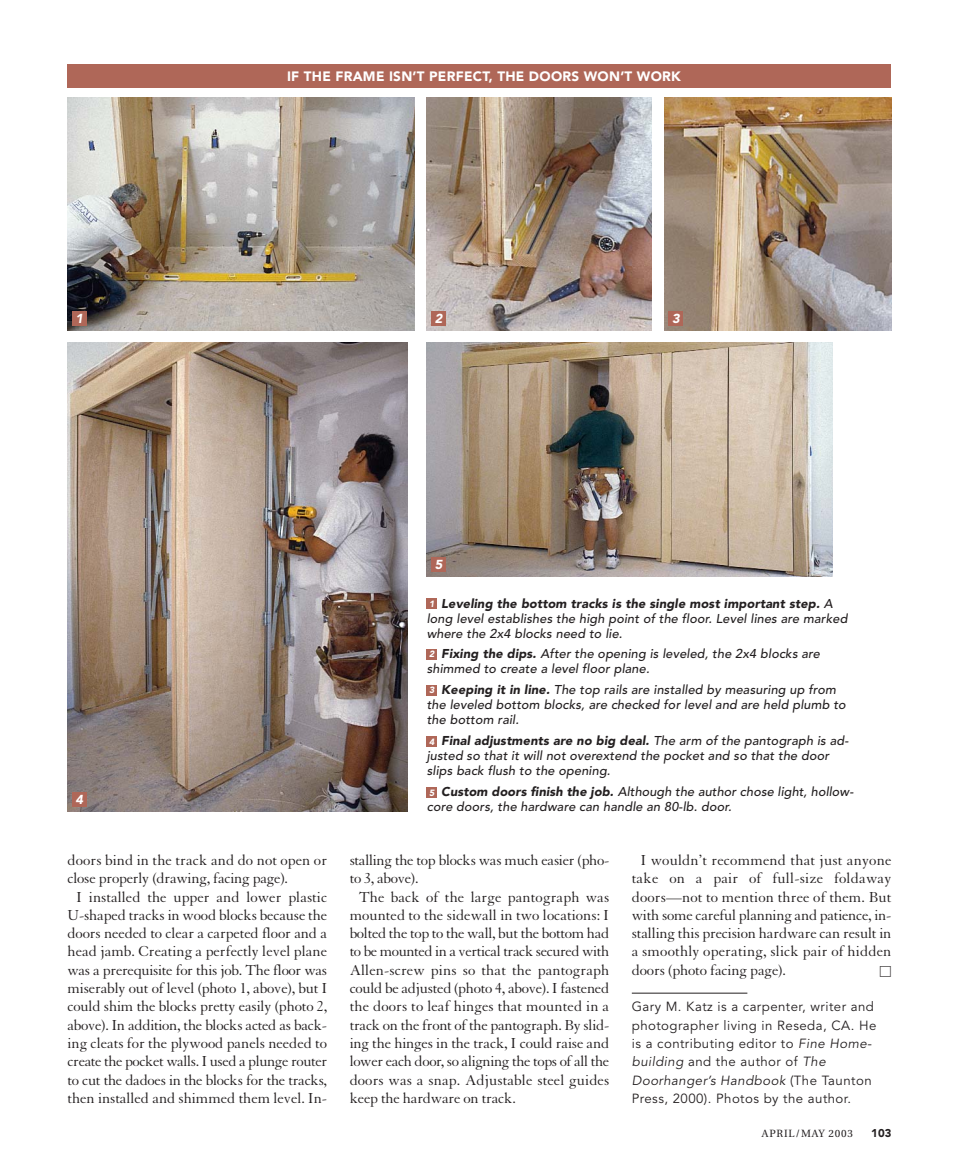
<style>
.page{position:relative;width:959px;height:1175px;background:#fff}
.page>*{position:absolute;margin:0;border:0;box-sizing:border-box;transform-origin:0 0}
.t1{font:15.75px/18.3px "Granjon";letter-spacing:-.01em;color:#231f20;text-align:justify}
.t2{font:900 13.5px "Avenir";letter-spacing:.02em;color:#fff}
.t3{font:13.2px/18.3px "Avenir";letter-spacing:.035em;color:#231f20}
.t4{font:italic 900 12.9px "Avenir";color:#fff}
.t5{font:italic 500 12.75px/15px "Avenir";letter-spacing:.01em;color:#231f20}
.t6{font:900 11.25px "Avenir";color:#231f20}
.t7{font:10.5px "Utopia";letter-spacing:.08em;color:#231f20}
.t8{font:italic 900 9px "Avenir";color:#fff}
.s1{font-weight:900}
.s2{font-style:italic}
</style>
<div class="page">
<div style="left:68px;top:64px;width:823px;height:24px;background:#af6758"></div>
<hr style="left:632px;top:992px;width:115px;height:1px;background:#231f20">
<img style="left:68px;top:98px;width:346px;height:233px">
<img style="left:427px;top:343px;width:405px;height:233px">
<img style="left:427px;top:98px;width:224px;height:233px">
<div style="left:68px;top:343px;width:346px;height:468px;background:linear-gradient(to bottom,#fff,#fff)"></div>
<img style="left:68px;top:343px;width:339px;height:468px">
<div style="left:427px;top:598px;width:10px;height:11px;background:#af6758"></div>
<div style="left:427px;top:649px;width:10px;height:10px;background:#af6758"></div>
<div style="left:427px;top:685px;width:10px;height:10px;background:#af6758"></div>
<div style="left:427px;top:737px;width:10px;height:10px;background:#af6758"></div>
<div style="left:427px;top:788px;width:10px;height:10px;background:#af6758"></div>
<div style="left:72px;top:311px;width:14px;height:14px;background:#af6758"></div>
<div style="left:431px;top:311px;width:15px;height:14px;background:#af6758"></div>
<img style="left:664px;top:97px;width:227px;height:234px">
<div style="left:668px;top:312px;width:15px;height:14px;background:#af6758"></div>
<div style="left:431px;top:557px;width:15px;height:14px;background:#af6758"></div>
<div style="left:72px;top:792px;width:14px;height:15px;background:#af6758"></div>
<p class="t2" style="left:287px;top:71px;width:395px">IF THE FRAME ISN’T PERFECT, THE DOORS WON’T WORK</p>
<p class="t4" style="left:75px;top:313px;width:9px">1</p>
<p class="t4" style="left:434px;top:313px;width:9px">2</p>
<p class="t4" style="left:672px;top:313px;width:9px">3</p>
<p class="t4" style="left:75px;top:794px;width:9px">4</p>
<p class="t1" style="left:68px;top:852px;width:261px">doors bind in the track and do not open or</p>
<p class="t1" style="left:68px;top:870px;width:222px">close properly (drawing, facing page).</p>
<p class="t1" style="left:76px;top:889px;width:252px">I installed the upper and lower plastic</p>
<p class="t1" style="left:68px;top:907px;width:261px">U-shaped tracks in wood blocks because the</p>
<p class="t1" style="left:68px;top:925px;width:261px">doors needed to clear a carpeted floor and a</p>
<p class="t1" style="left:68px;top:943px;width:261px">head jamb. Creating a perfectly level plane</p>
<p class="t1" style="left:68px;top:962px;width:261px">was a prerequisite for this job. The floor was</p>
<p class="t1" style="left:68px;top:980px;width:261px">miserably out of level (photo 1, above), but I</p>
<p class="t1" style="left:68px;top:998px;width:261px">could shim the blocks pretty easily (photo 2,</p>
<p class="t1" style="left:68px;top:1017px;width:261px">above). In addition, the blocks acted as back-</p>
<p class="t1" style="left:68px;top:1035px;width:261px">ing cleats for the plywood panels needed to</p>
<p class="t1" style="left:68px;top:1053px;width:261px">create the pocket walls. I used a plunge router</p>
<p class="t1" style="left:68px;top:1072px;width:261px">to cut the dadoes in the blocks for the tracks,</p>
<p class="t1" style="left:68px;top:1090px;width:261px">then installed and shimmed them level. In-</p>
<p class="t4" style="left:434px;top:559px;width:9px">5</p>
<p class="t5" style="left:427px;top:598px;width:422px;text-indent:15px"><span class="s1">Leveling the bottom tracks is the single most important step.</span> A long level establishes the high point of the floor. Level lines are marked where the 2x4 blocks need to lie.</p>
<p class="t5" style="left:427px;top:647px;width:395px;text-indent:15px"><span class="s1">Fixing the dips.</span> After the opening is leveled, the 2x4 blocks are shimmed to create a level floor plane.</p>
<p class="t5" style="left:427px;top:683px;width:420px;text-indent:15px"><span class="s1">Keeping it in line.</span> The top rails are installed by measuring up from the leveled bottom blocks, are checked for level and are held plumb to the bottom rail.</p>
<p class="t5" style="left:427px;top:734px;width:423px;text-indent:15px"><span class="s1">Final adjustments are no big deal.</span> The arm of the pantograph is ad&shy;justed so that it will not overextend the pocket and so that the door slips back flush to the opening.</p>
<p class="t5" style="left:427px;top:785px;width:427px;text-indent:15px"><span class="s1">Custom doors finish the job.</span> Although the author chose light, hollow&shy;core doors, the hardware can handle an 80-lb. door.</p>
<p class="t8" style="left:429px;top:600px;width:7px">1</p>
<p class="t8" style="left:429px;top:650px;width:7px">2</p>
<p class="t8" style="left:429px;top:686px;width:7px">3</p>
<p class="t8" style="left:429px;top:738px;width:7px">4</p>
<p class="t8" style="left:429px;top:789px;width:7px">5</p>
<p class="t1" style="left:350px;top:852px;width:261px">stalling the top blocks was much easier (pho-</p>
<p class="t1" style="left:350px;top:870px;width:70px">to 3, above).</p>
<p class="t1" style="left:359px;top:889px;width:252px">The back of the large pantograph was</p>
<p class="t1" style="left:350px;top:907px;width:261px">mounted to the sidewall in two locations: I</p>
<p class="t1" style="left:350px;top:925px;width:261px">bolted the top to the wall, but the bottom had</p>
<p class="t1" style="left:350px;top:943px;width:261px">to be mounted in a vertical track secured with</p>
<p class="t1" style="left:350px;top:962px;width:261px">Allen-screw pins so that the pantograph</p>
<p class="t1" style="left:350px;top:980px;width:261px">could be adjusted (photo 4, above). I fastened</p>
<p class="t1" style="left:350px;top:998px;width:261px">the doors to leaf hinges that mounted in a</p>
<p class="t1" style="left:350px;top:1017px;width:261px">track on the front of the pantograph. By slid-</p>
<p class="t1" style="left:350px;top:1035px;width:261px">ing the hinges in the track, I could raise and</p>
<p class="t1" style="left:350px;top:1053px;width:261px">lower each door, so aligning the tops of all the</p>
<p class="t1" style="left:350px;top:1072px;width:261px">doors was a snap. Adjustable steel guides</p>
<p class="t1" style="left:350px;top:1090px;width:168px">keep the hardware on track.</p>
<p class="t1" style="left:632px;top:852px;width:261px;text-indent:9px">I wouldn’t recommend that just anyone take on a pair of full-size foldaway doors—not to mention three of them. But with some careful planning and patience, in&shy;stalling this precision hardware can result in a smoothly operating, slick pair of hidden doors (photo facing page).</p>
<p class="t3" style="left:632px;top:999px;width:246px">Gary M. Katz is a carpenter, writer and photographer living in Reseda, CA. He is a contributing editor to <span class="s2">Fine Home&shy;building</span> and the author of <span class="s2">The Doorhanger’s Handbook</span> (The Taunton Press, 2000). Photos by the author.</p>
<p class="t7" style="left:761px;top:1129px;width:93px">APRIL/MAY 2003</p>
<p class="t6" style="left:871px;top:1128px;width:22px">103</p>
</div>
